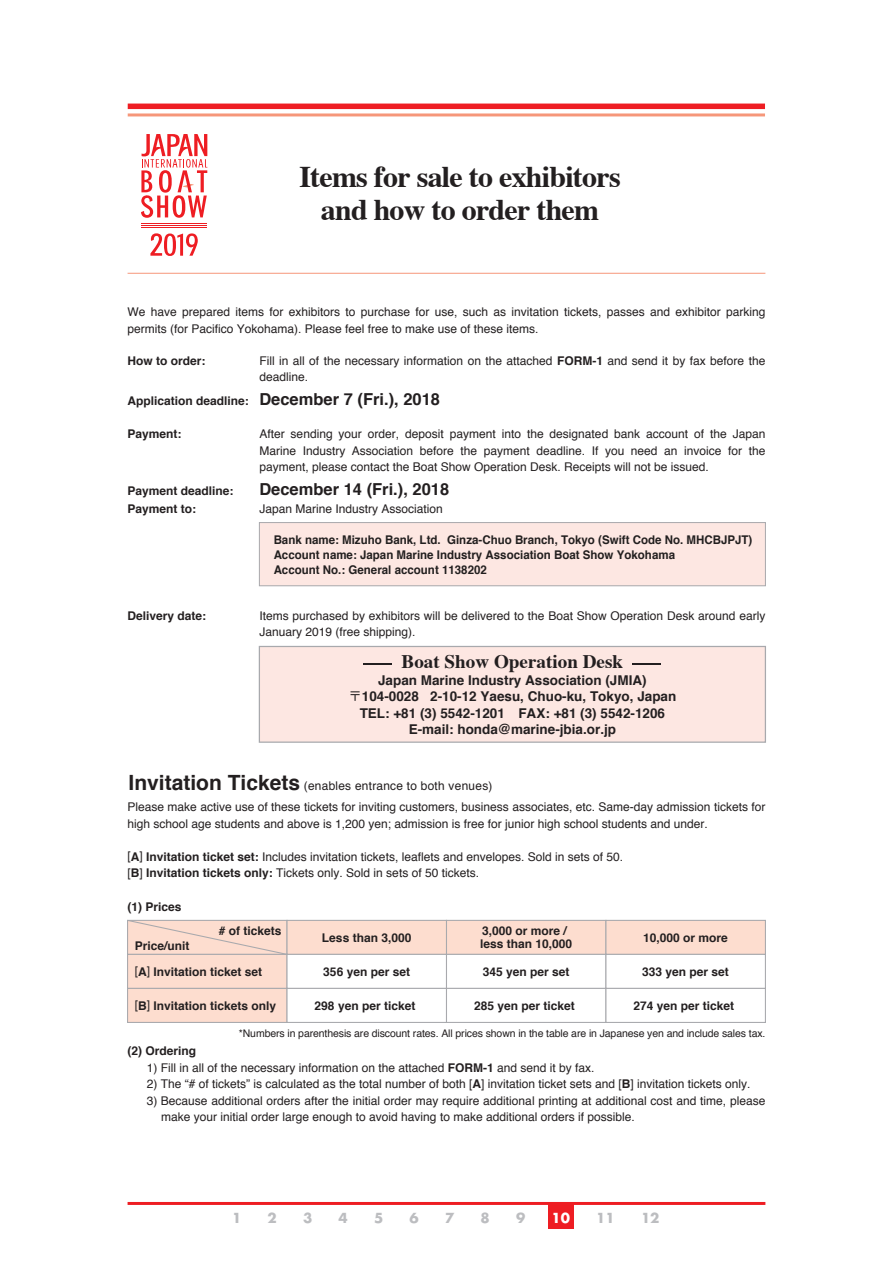
<style>
.page{position:relative;width:893px;height:1263px;background:#fff}
.page>*{position:absolute;margin:0;border:0;box-sizing:border-box;transform-origin:0 0}
.t1{font:700 30px/33px "Times";letter-spacing:-.025em;color:#231f20;text-align:center}
.t2{font:700 21px "Helvetica";color:#231f20}
.t3{font:700 19.2px "Times";color:#231f20}
.t4{font:700 16.5px "Helvetica";color:#231f20}
.t5{font:700 13.5px/16.5px "Helvetica";color:#231f20;text-align:center}
.t6{font:700 13.5px "Futura";color:#bcbdc0}
.t7{font:700 13.5px "Futura";color:#fff}
.t8{font:12px/16.5px "Helvetica";color:#231f20}
.t9{font:700 12px/13.4px "Helvetica";color:#231f20}
.t10{font:700 12px/15px "Helvetica";color:#221f1f;scale:.96 1}
.t11{font:10.5px "Helvetica";letter-spacing:-.01em;color:#231f20}
.s1{font-weight:700}
.s2{font-weight:400}
.s3{font-family:"Koz Go Pro";font-weight:400}
</style>
<div class="page">
<div style="left:259px;top:646px;width:506px;height:96px;background:#fde7e2"></div>
<div style="left:259px;top:646px;width:507px;height:97px;border:1px solid #a8a9ad"></div>
<div style="left:287px;top:920px;width:159px;height:34px;background:#fdddcf"></div>
<div style="left:286px;top:920px;width:161px;height:35px;border:1px solid #a8a9ad"></div>
<div style="left:446px;top:920px;width:160px;height:34px;background:#fdddcf"></div>
<div style="left:446px;top:920px;width:160px;height:35px;border:1px solid #a8a9ad"></div>
<div style="left:606px;top:920px;width:159px;height:34px;background:#fdddcf"></div>
<div style="left:605px;top:920px;width:161px;height:35px;border:1px solid #a8a9ad"></div>
<div style="left:128px;top:954px;width:159px;height:34px;background:#fdddcf"></div>
<div style="left:286px;top:954px;width:161px;height:35px;border:1px solid #a8a9ad"></div>
<div style="left:446px;top:954px;width:160px;height:35px;border:1px solid #a8a9ad"></div>
<div style="left:605px;top:954px;width:161px;height:35px;border:1px solid #a8a9ad"></div>
<div style="left:128px;top:988px;width:159px;height:34px;background:#fdddcf"></div>
<div style="left:127px;top:988px;width:161px;height:35px;border:1px solid #a8a9ad"></div>
<div style="left:286px;top:988px;width:161px;height:35px;border:1px solid #a8a9ad"></div>
<div style="left:446px;top:988px;width:160px;height:35px;border:1px solid #a8a9ad"></div>
<div style="left:605px;top:988px;width:161px;height:35px;border:1px solid #a8a9ad"></div>
<svg style="left:127px;top:919px;width:161px;height:37px;background:#f4d8cc"></svg>
<div style="left:259px;top:523px;width:506px;height:63px;background:#fde7e2"></div>
<div style="left:259px;top:522px;width:507px;height:64px;border:1px solid #a8a9ad"></div>
<hr style="left:128px;top:273px;width:637px;height:1px;background:#f6977a">
<hr style="left:128px;top:113px;width:637px;height:3px;background:#f6977a">
<div style="left:128px;top:104px;width:637px;height:5px;background:#ee1d23"></div>
<div style="left:549px;top:1203px;width:25px;height:26px;background:#ee1d23"></div>
<hr style="left:128px;top:1202px;width:637px;height:3px;background:#ee1d23">
<hr style="left:141px;top:225px;width:66px;height:1px;background:#ee1d23">
<hr style="left:141px;top:223px;width:66px;height:1px;background:#ee1d23">
<hr style="left:141px;top:227px;width:66px;height:1px;background:#ee1d23">
<svg style="left:141px;top:134px;width:66px;height:84px"></svg>
<svg style="left:150px;top:233px;width:48px;height:23px"></svg>
<p class="t1" style="left:299px;top:157px;width:323px">Items for sale to exhibitors and how to order them</p>
<p class="t8" style="left:128px;top:304px;width:639px">We have prepared items for exhibitors to purchase for use, such as invitation tickets, passes and exhibitor parking permits (for Pacifico Yokohama). Please feel free to make use of these items.</p>
<p class="t9" style="left:128px;top:354px;width:79px">How to order:</p>
<p class="t9" style="left:128px;top:394px;width:123px">Application deadline:</p>
<p class="t9" style="left:128px;top:427px;width:56px">Payment:</p>
<p class="t9" style="left:128px;top:482px;width:108px;line-height:18px">Payment deadline:<br>Payment to:</p>
<p class="t8" style="left:259px;top:352px;width:507px">Fill in all of the necessary information on the attached <span class="s1">FORM-1</span> and send it by fax before the deadline.</p>
<p class="t4" style="left:259px;top:386px;width:182px">December 7 (Fri.), 2018</p>
<p class="t8" style="left:259px;top:426px;width:507px;text-align:justify">After sending your order, deposit payment into the designated bank account of the Japan Marine Industry Association before the payment deadline. If you need an invoice for the payment, please contact the Boat Show Operation Desk. Receipts will not be issued.</p>
<p class="t4" style="left:259px;top:476px;width:191px">December 14 (Fri.), 2018</p>
<p class="t8" style="left:259px;top:501px;width:185px">Japan Marine Industry Association</p>
<p class="t10" style="left:274px;top:532px;width:500px">Bank name: Mizuho Bank, Ltd. Ginza-Chuo Branch, Tokyo (Swift Code No. MHCBJPJT)<br>Account name: Japan Marine Industry Association Boat Show Yokohama<br>Account No.: General account 1138202</p>
<p class="t9" style="left:128px;top:609px;width:80px">Delivery date:</p>
<p class="t8" style="left:259px;top:607px;width:507px">Items purchased by exhibitors will be delivered to the Boat Show Operation Desk around early<br>January 2019 (free shipping).</p>
<p class="t3" style="left:359px;top:643px;width:309px"><span class="s2">-</span> Boat Show Operation Desk <span class="s2">-</span></p>
<p class="t5" style="left:348px;top:672px;width:329px">Japan Marine Industry Association (JMIA)<span class="s3">〒</span>104-0028 2-10-12 Yaesu, Chuo-ku, Tokyo, Japan TEL: +81 (3) 5542-1201 FAX: +81 (3) 5542-1206<br>E-mail: honda@marine-jbia.or.jp</p>
<p class="t2" style="left:129px;top:766px;width:173px">Invitation Tickets</p>
<p class="t8" style="left:304px;top:780px;width:190px;rotate:-1deg">(enables entrance to both venues)</p>
<p class="t8" style="left:128px;top:799px;width:639px">Please make active use of these tickets for inviting customers, business associates, etc. Same-day admission tickets for high school age students and above is 1,200 yen; admission is free for junior high school students and under.</p>
<p class="t8" style="left:128px;top:849px;width:497px">[<span class="s1">A</span>] <span class="s1">Invitation ticket set:</span> Includes invitation tickets, leaflets and envelopes. Sold in sets of 50. [<span class="s1">B</span>] <span class="s1">Invitation tickets only:</span> Tickets only. Sold in sets of 50 tickets.</p>
<p class="t9" style="left:128px;top:900px;width:56px">(1) Prices</p>
<p class="t9" style="left:135px;top:939px;width:56px">Price/unit</p>
<p class="t9" style="left:219px;top:924px;width:64px"># of tickets</p>
<p class="t9" style="left:322px;top:931px;width:91px">Less than 3,000</p>
<p class="t9" style="left:480px;top:924px;width:94px">3,000 or more / less than 10,000</p>
<p class="t9" style="left:643px;top:931px;width:86px">10,000 or more</p>
<p class="t9" style="left:135px;top:965px;width:129px"><span class="s2">[</span>A<span class="s2">]</span> Invitation ticket set</p>
<p class="t9" style="left:323px;top:965px;width:88px">356 yen per set</p>
<p class="t9" style="left:483px;top:965px;width:88px">345 yen per set</p>
<p class="t9" style="left:642px;top:965px;width:88px">333 yen per set</p>
<p class="t9" style="left:135px;top:999px;width:143px"><span class="s2">[</span>B<span class="s2">]</span> Invitation tickets only</p>
<p class="t9" style="left:315px;top:999px;width:102px">298 yen per ticket</p>
<p class="t9" style="left:474px;top:999px;width:102px">285 yen per ticket</p>
<p class="t9" style="left:634px;top:999px;width:102px">274 yen per ticket</p>
<p class="t11" style="left:239px;top:1025px;width:528px">*Numbers in parenthesis are discount rates. All prices shown in the table are in Japanese yen and include sales tax.</p>
<p class="t9" style="left:128px;top:1044px;width:70px">(2) Ordering</p>
<p class="t8" style="left:147px;top:1059px;width:449px">1) Fill in all of the necessary information on the attached <span class="s1">FORM-1</span> and send it by fax.</p>
<p class="t8" style="left:147px;top:1076px;width:605px">2) The “# of tickets” is calculated as the total number of both [<span class="s1">A</span>] invitation ticket sets and [<span class="s1">B</span>] invitation tickets only.</p>
<p class="t8" style="left:161px;top:1092px;width:606px;text-indent:-14px">3) Because additional orders after the initial order may require additional printing at additional cost and time, please make your initial order large enough to avoid having to make additional orders if possible.</p>
<p class="t6" style="left:232px;top:1208px;width:11px">1</p>
<p class="t6" style="left:268px;top:1208px;width:11px">2</p>
<p class="t6" style="left:303px;top:1208px;width:11px">3</p>
<p class="t6" style="left:339px;top:1208px;width:11px">4</p>
<p class="t6" style="left:374px;top:1208px;width:11px">5</p>
<p class="t6" style="left:410px;top:1208px;width:11px">6</p>
<p class="t6" style="left:445px;top:1208px;width:11px">7</p>
<p class="t6" style="left:481px;top:1208px;width:11px">8</p>
<p class="t6" style="left:516px;top:1208px;width:11px">9</p>
<p class="t7" style="left:552px;top:1208px;width:20px">10</p>
<p class="t6" style="left:596px;top:1208px;width:20px">11</p>
<p class="t6" style="left:641px;top:1208px;width:20px">12</p>
</div>
